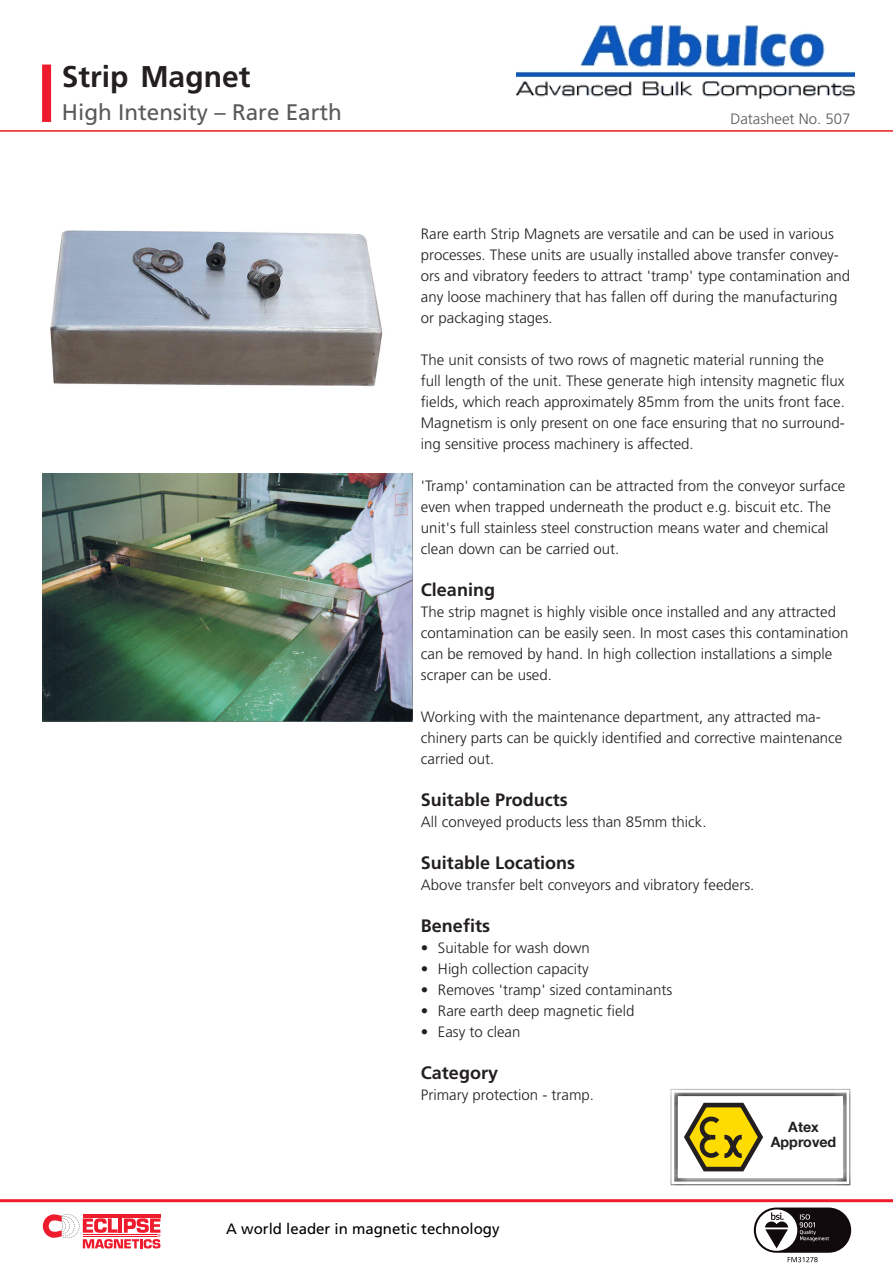
<style>
.page{position:relative;width:893px;height:1263px;background:#fff}
.page>*{position:absolute;margin:0;border:0;box-sizing:border-box;transform-origin:0 0}
.page_title{font:700 30px "Frutiger";color:#231f20}
.page_title-2{font:22.5px "Frutiger";color:#58595b}
.t1{font:700 18px "Frutiger";color:#231f20}
.t2{font:300 15px/21px "Frutiger";color:#231f20}
.t3{font:15px "Frutiger";color:#000}
.t4{font:300 15px "Frutiger";color:#57585a}
.t5{font:700 14.25px "Helvetica Neue";color:#231f20}
</style>
<div class="page">
<svg style="left:754px;top:1215px;width:97px;height:47px"></svg>
<img style="left:50px;top:230px;width:333px;height:157px">
<img style="left:42px;top:473px;width:370px;height:248px">
<div style="left:42px;top:65px;width:9px;height:57px;background:#ee1b2c"></div>
<hr style="left:0;top:130px;width:893px;height:2px;background:#ee1d23">
<svg style="left:43px;top:1214px;width:117px;height:34px"></svg>
<hr style="left:0;top:1199px;width:893px;height:3px;background:#ee1b2c">
<div style="left:639px;top:1058px;width:241px;height:157px;background:#fff"></div>
<div style="left:661px;top:1081px;width:201px;height:115px;background:#231f20;opacity:.75"></div>
<img style="left:517px;top:25px;width:337px;height:74px">
<p class="page_title" style="left:62px;top:59px;width:190px">Strip Magnet</p>
<p class="page_title-2" style="left:62px;top:99px;width:282px">High Intensity – Rare Earth</p>
<p class="t4" style="left:730px;top:110px;width:122px">Datasheet No. 507</p>
<p class="t2" style="left:421px;top:223px;width:431px">Rare earth Strip Magnets are versatile and can be used in various processes. These units are usually installed above transfer convey&shy;ors and vibratory feeders to attract 'tramp' type contamination and any loose machinery that has fallen off during the manufacturing or packaging stages.</p>
<p class="t2" style="left:421px;top:349px;width:425px">The unit consists of two rows of magnetic material running the full length of the unit. These generate high intensity magnetic flux fields, which reach approximately 85mm from the units front face.<br>Magnetism is only present on one face ensuring that no surround&shy;ing sensitive process machinery is affected.</p>
<p class="t2" style="left:421px;top:475px;width:426px">'Tramp' contamination can be attracted from the conveyor surface even when trapped underneath the product e.g. biscuit etc. The unit's full stainless steel construction means water and chemical clean down can be carried out.</p>
<p class="t1" style="left:421px;top:579px;width:76px">Cleaning</p>
<p class="t2" style="left:421px;top:601px;width:429px">The strip magnet is highly visible once installed and any attracted contamination can be easily seen. In most cases this contamination can be removed by hand. In high collection installations a simple scraper can be used.</p>
<p class="t2" style="left:421px;top:706px;width:423px">Working with the maintenance department, any attracted ma&shy;chinery parts can be quickly identified and corrective maintenance carried out.</p>
<p class="t1" style="left:421px;top:789px;width:148px">Suitable Products</p>
<p class="t2" style="left:421px;top:811px;width:287px">All conveyed products less than 85mm thick.</p>
<p class="t1" style="left:421px;top:852px;width:156px">Suitable Locations</p>
<p class="t2" style="left:421px;top:874px;width:335px">Above transfer belt conveyors and vibratory feeders.</p>
<p class="t1" style="left:421px;top:915px;width:71px">Benefits</p>
<p class="t2" style="left:421px;top:937px;width:170px">• Suitable for wash down</p>
<p class="t2" style="left:421px;top:958px;width:169px">• High collection capacity</p>
<p class="t2" style="left:421px;top:979px;width:253px">• Removes 'tramp' sized contaminants</p>
<p class="t2" style="left:421px;top:1000px;width:215px">• Rare earth deep magnetic field</p>
<p class="t2" style="left:421px;top:1021px;width:101px">• Easy to clean</p>
<p class="t1" style="left:421px;top:1062px;width:79px">Category</p>
<p class="t2" style="left:421px;top:1084px;width:175px">Primary protection - tramp.</p>
<p class="t5" style="left:788px;top:1116px;width:32px">Atex</p>
<p class="t5" style="left:771px;top:1131px;width:67px">Approved</p>
<p class="t3" style="left:226px;top:1219px;width:275px">A world leader in magnetic technology</p>
</div>
